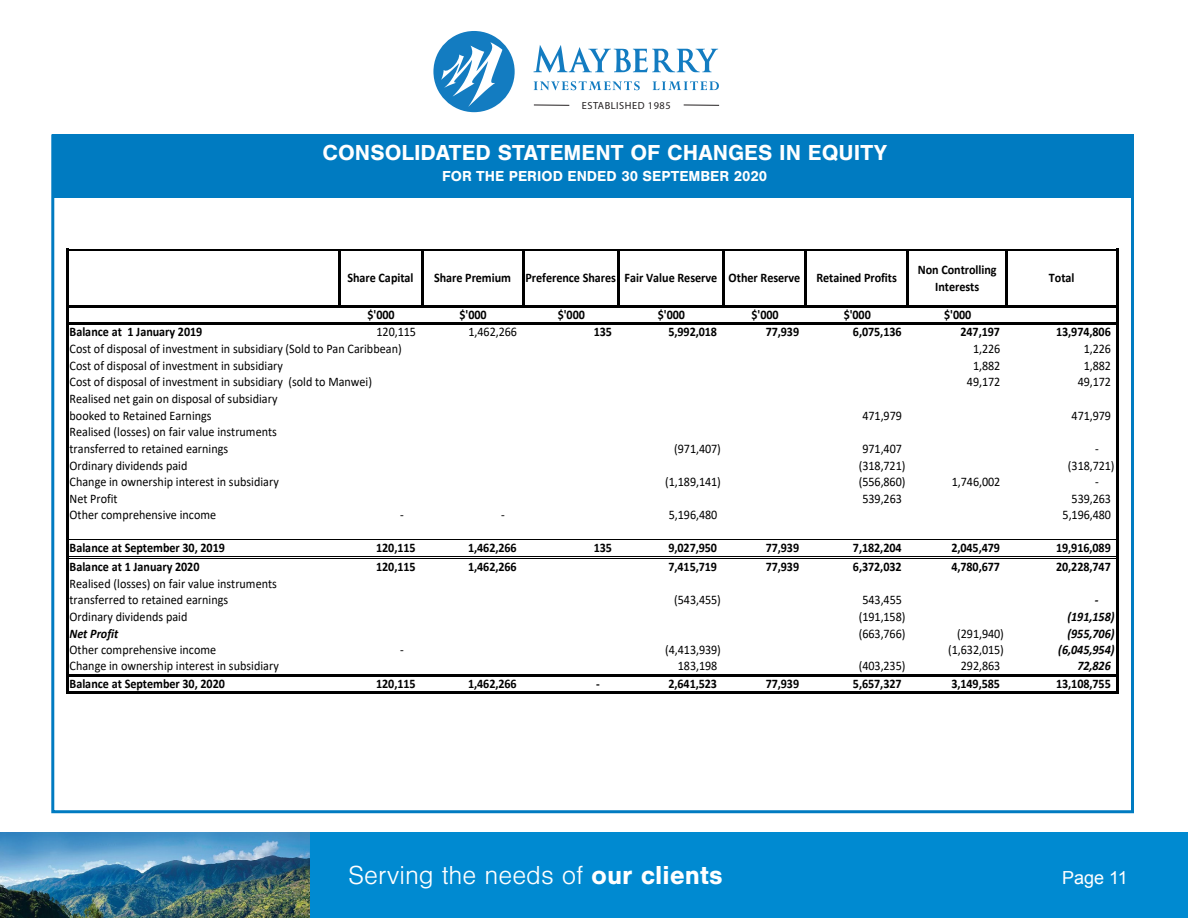
<style>
.page{position:relative;width:1188px;height:918px;background:#fff}
.page>*{position:absolute;margin:0;border:0;box-sizing:border-box;transform-origin:0 0}
.t1{font:300 27px "Nimbus San";color:#fff}
.t2{font:700 22.5px "Nimbus San";color:#fff}
.t3{font:18px "Arial";color:#fff}
.t4{font:700 15px "Nimbus San";color:#fff}
.t5{font:13.05px/16.6px "Calibri";color:#000;scale:.93 1}
.t6{font:700 13.05px/17.1px "Calibri";letter-spacing:-.005em;color:#000;text-align:center;scale:.93 1}
.t7{font:italic 700 13.05px "Calibri";letter-spacing:-.005em;color:#000;scale:.93 1}
.t8{font:10.35px "Myriad Pro";letter-spacing:.05em;color:#231f20}
.s1{font-weight:700}
</style>
<div class="page">
<div style="left:51px;top:134px;width:1083px;height:679px;background:#fff;border:3px solid #007bc1"></div>
<div style="left:53px;top:134px;width:1081px;height:64px;background:#007bc1"></div>
<hr style="left:66px;top:249px;width:2px;height:445px;background:#000">
<hr style="left:1116px;top:249px;width:2px;height:445px;background:#000">
<hr style="left:338px;top:250px;width:2px;height:57px;background:#000">
<hr style="left:421px;top:250px;width:2px;height:57px;background:#000">
<hr style="left:522px;top:250px;width:2px;height:57px;background:#000">
<hr style="left:617px;top:250px;width:2px;height:57px;background:#000">
<hr style="left:722px;top:250px;width:2px;height:57px;background:#000">
<hr style="left:804px;top:250px;width:2px;height:57px;background:#000">
<hr style="left:907px;top:250px;width:2px;height:57px;background:#000">
<hr style="left:1005px;top:250px;width:2px;height:57px;background:#000">
<hr style="left:68px;top:249px;width:1050px;height:1px;background:#000">
<hr style="left:68px;top:305px;width:1050px;height:2px;background:#000">
<hr style="left:68px;top:322px;width:1050px;height:3px;background:#000">
<hr style="left:68px;top:539px;width:1048px;height:1px;background:#000">
<hr style="left:68px;top:556px;width:1048px;height:1px;background:#000">
<hr style="left:68px;top:558px;width:1048px;height:1px;background:#000">
<hr style="left:68px;top:674px;width:1050px;height:2px;background:#000">
<hr style="left:68px;top:692px;width:1050px;height:2px;background:#000">
<svg style="left:534px;top:45px;width:184px;height:28px"></svg>
<svg style="left:534px;top:81px;width:185px;height:9px"></svg>
<div style="left:433px;top:31px;width:82px;height:81px;background:#137cc1;border-radius:50%"></div>
<svg style="left:441px;top:42px;width:61px;height:66px"></svg>
<hr style="left:534px;top:105px;width:35px;height:1px;background:#231f20">
<hr style="left:684px;top:105px;width:35px;height:1px;background:#231f20">
<img style="left:0;top:833px;width:310px;height:85px">
<div style="left:310px;top:833px;width:878px;height:85px;background:#008ad1"></div>
<p class="t8" style="left:582px;top:99px;width:90px">ESTABLISHED 1985</p>
<h2 class="t2" style="left:323px;top:140px;width:566px">CONSOLIDATED STATEMENT OF CHANGES IN EQUITY</h2>
<p class="t4" style="left:442px;top:168px;width:327px">FOR THE PERIOD ENDED 30 SEPTEMBER 2020</p>
<p class="t6" style="left:347px;top:269px;width:73px">Share Capital</p>
<p class="t6" style="left:434px;top:269px;width:499px">Share Premium Preference Shares Fair Value Reserve Other Reserve Retained Profits</p>
<p class="t6" style="left:918px;top:261px;width:86px">Non Controlling<br>Interests</p>
<p class="t6" style="left:1049px;top:269px;width:29px">Total</p>
<p class="t6" style="left:368px;top:306px;width:31px">$'000</p>
<p class="t6" style="left:460px;top:306px;width:31px">$'000</p>
<p class="t6" style="left:558px;top:306px;width:31px">$'000</p>
<p class="t6" style="left:658px;top:306px;width:31px">$'000</p>
<p class="t6" style="left:752px;top:306px;width:31px">$'000</p>
<p class="t6" style="left:844px;top:306px;width:31px">$'000</p>
<p class="t6" style="left:944px;top:306px;width:31px">$'000</p>
<p class="t6" style="left:70px;top:323px;width:144px">Balance at 1 January 2019</p>
<p class="t5" style="left:377px;top:324px;width:44px">120,115</p>
<p class="t5" style="left:469px;top:324px;width:54px">1,462,266</p>
<p class="t6" style="left:594px;top:323px;width:21px">135</p>
<p class="t6" style="left:668px;top:323px;width:54px">5,992,018</p>
<p class="t6" style="left:766px;top:323px;width:38px">77,939</p>
<p class="t6" style="left:853px;top:323px;width:54px">6,075,136</p>
<p class="t6" style="left:961px;top:323px;width:44px">247,197</p>
<p class="t6" style="left:1056px;top:323px;width:60px">13,974,806</p>
<p class="t5" style="left:70px;top:340px;width:359px">Cost of disposal of investment in subsidiary (Sold to Pan Caribbean)</p>
<p class="t5" style="left:973px;top:340px;width:31px">1,226</p>
<p class="t5" style="left:1084px;top:340px;width:31px">1,226</p>
<p class="t5" style="left:70px;top:357px;width:231px">Cost of disposal of investment in subsidiary</p>
<p class="t5" style="left:973px;top:357px;width:31px">1,882</p>
<p class="t5" style="left:1084px;top:357px;width:31px">1,882</p>
<p class="t5" style="left:70px;top:373px;width:327px">Cost of disposal of investment in subsidiary (sold to Manwei)</p>
<p class="t5" style="left:967px;top:373px;width:37px">49,172</p>
<p class="t5" style="left:1078px;top:373px;width:37px">49,172</p>
<p class="t5" style="left:70px;top:390px;width:225px">Realised net gain on disposal of subsidiary booked to Retained Earnings</p>
<p class="t5" style="left:862px;top:407px;width:44px">471,979</p>
<p class="t5" style="left:1072px;top:407px;width:44px">471,979</p>
<p class="t5" style="left:70px;top:423px;width:225px">Realised (losses) on fair value instruments transferred to retained earnings</p>
<p class="t5" style="left:674px;top:440px;width:52px">(971,407)</p>
<p class="t5" style="left:862px;top:440px;width:44px">971,407</p>
<p class="t5" style="left:1095px;top:440px;width:5px">-</p>
<p class="t5" style="left:70px;top:457px;width:128px">Ordinary dividends paid</p>
<p class="t5" style="left:859px;top:457px;width:52px">(318,721)</p>
<p class="t5" style="left:1068px;top:457px;width:52px">(318,721)</p>
<p class="t5" style="left:70px;top:473px;width:227px">Change in ownership interest in subsidiary</p>
<p class="t5" style="left:665px;top:473px;width:61px">(1,189,141)</p>
<p class="t5" style="left:859px;top:473px;width:52px">(556,860)</p>
<p class="t5" style="left:952px;top:473px;width:54px">1,746,002</p>
<p class="t5" style="left:1095px;top:473px;width:5px">-</p>
<p class="t5" style="left:70px;top:490px;width:53px">Net Profit</p>
<p class="t5" style="left:862px;top:490px;width:44px">539,263</p>
<p class="t5" style="left:1072px;top:490px;width:44px">539,263</p>
<p class="t5" style="left:70px;top:507px;width:159px">Other comprehensive income</p>
<p class="t5" style="left:400px;top:507px;width:5px">-</p>
<p class="t5" style="left:501px;top:507px;width:5px">-</p>
<p class="t5" style="left:669px;top:507px;width:54px">5,196,480</p>
<p class="t5" style="left:1063px;top:507px;width:54px">5,196,480</p>
<p class="t6" style="left:70px;top:539px;width:169px">Balance at September 30, 2019</p>
<p class="t6" style="left:376px;top:539px;width:44px">120,115</p>
<p class="t6" style="left:468px;top:539px;width:54px">1,462,266</p>
<p class="t6" style="left:594px;top:539px;width:21px">135</p>
<p class="t6" style="left:668px;top:539px;width:54px">9,027,950</p>
<p class="t6" style="left:766px;top:539px;width:38px">77,939</p>
<p class="t6" style="left:853px;top:539px;width:54px">7,182,204</p>
<p class="t6" style="left:951px;top:539px;width:54px">2,045,479</p>
<p class="t6" style="left:1056px;top:539px;width:60px">19,916,089</p>
<p class="t6" style="left:70px;top:558px;width:141px">Balance at 1 January 2020</p>
<p class="t6" style="left:376px;top:558px;width:44px">120,115</p>
<p class="t6" style="left:468px;top:558px;width:54px">1,462,266</p>
<p class="t6" style="left:668px;top:558px;width:54px">7,415,719</p>
<p class="t6" style="left:766px;top:558px;width:38px">77,939</p>
<p class="t6" style="left:853px;top:558px;width:54px">6,372,032</p>
<p class="t6" style="left:951px;top:558px;width:54px">4,780,677</p>
<p class="t6" style="left:1056px;top:558px;width:60px">20,228,747</p>
<p class="t5" style="left:70px;top:575px;width:225px">Realised (losses) on fair value instruments transferred to retained earnings</p>
<p class="t5" style="left:674px;top:591px;width:52px">(543,455)</p>
<p class="t5" style="left:862px;top:591px;width:44px">543,455</p>
<p class="t7" style="left:1095px;top:591px;width:5px">-</p>
<p class="t5" style="left:70px;top:608px;width:128px">Ordinary dividends paid</p>
<p class="t5" style="left:859px;top:608px;width:52px">(191,158)</p>
<p class="t7" style="left:1067px;top:607px;width:52px">(191,158)</p>
<p class="t7" style="left:70px;top:624px;width:54px">Net Profit</p>
<p class="t5" style="left:859px;top:625px;width:52px">(663,766)</p>
<p class="t5" style="left:957px;top:625px;width:52px">(291,940)</p>
<p class="t7" style="left:1067px;top:624px;width:52px">(955,706)</p>
<p class="t5" style="left:70px;top:641px;width:159px">Other comprehensive income</p>
<p class="t5" style="left:400px;top:641px;width:5px">-</p>
<p class="t5" style="left:665px;top:641px;width:61px">(4,413,939)</p>
<p class="t5" style="left:948px;top:641px;width:61px">(1,632,015)</p>
<p class="t7" style="left:1058px;top:641px;width:62px">(6,045,954)</p>
<p class="t5" style="left:70px;top:657px;width:227px">Change in ownership interest in subsidiary</p>
<p class="t5" style="left:678px;top:657px;width:44px">183,198</p>
<p class="t5" style="left:859px;top:657px;width:52px">(403,235)</p>
<p class="t5" style="left:961px;top:657px;width:44px">292,863</p>
<p class="t7" style="left:1077px;top:657px;width:38px">72,826</p>
<p class="t6" style="left:70px;top:675px;width:169px">Balance at September 30, 2020</p>
<p class="t6" style="left:376px;top:675px;width:44px">120,115</p>
<p class="t6" style="left:468px;top:675px;width:54px">1,462,266</p>
<p class="t6" style="left:596px;top:675px;width:5px">-</p>
<p class="t6" style="left:668px;top:675px;width:54px">2,641,523</p>
<p class="t6" style="left:766px;top:675px;width:38px">77,939</p>
<p class="t6" style="left:853px;top:675px;width:54px">5,657,327</p>
<p class="t6" style="left:951px;top:675px;width:54px">3,149,585</p>
<p class="t6" style="left:1056px;top:675px;width:60px">13,108,755</p>
<h1 class="t1" style="left:348px;top:861px;width:376px">Serving the needs of <span class="s1">our clients</span></h1>
<h3 class="t3" style="left:1062px;top:866px;width:67px">Page 11</h3>
</div>
